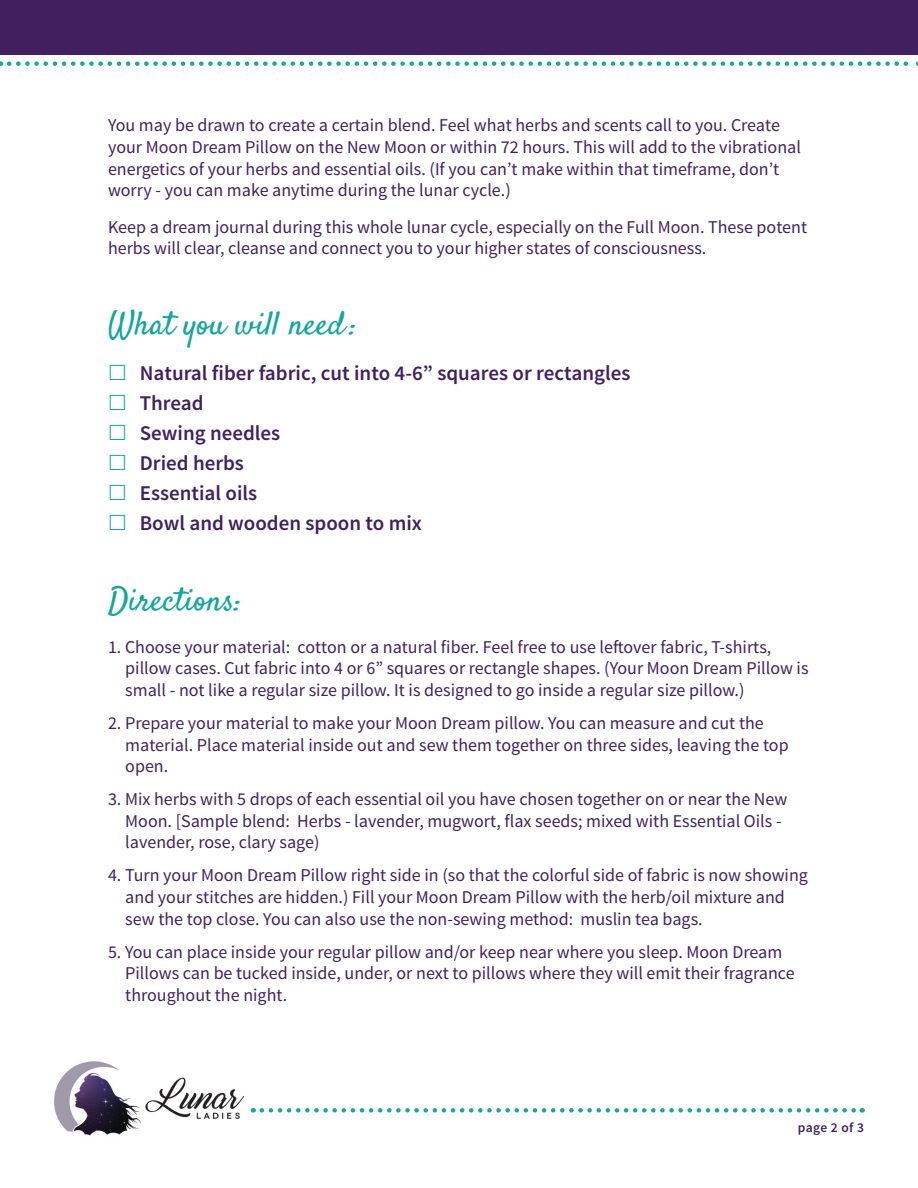
<style>
.page{position:relative;width:918px;height:1188px;background:#fff}
.page>*{position:absolute;margin:0;border:0;box-sizing:border-box;transform-origin:0 0}
.t1{font:33px "Satisfy";color:#12a79d}
.t2{font:600 21px "Source Sans Pro";color:#422060}
.t3{font:18px/21.6px "Source Sans Pro";color:#422060}
.t4{font:600 13.5px "Source Sans Pro";letter-spacing:.02em;color:#422060}
</style>
<div class="page">
<svg style="left:262px;top:1108px;width:601px;height:5px"></svg>
<img style="left:54px;top:1061px;width:190px;height:75px">
<div style="left:0;top:0;width:918px;height:54px;background:#422060"></div>
<svg style="left:9px;top:61px;width:909px;height:5px"></svg>
<p class="t3" style="left:108px;top:115px;width:695px">You may be drawn to create a certain blend. Feel what herbs and scents call to you. Create your Moon Dream Pillow on the New Moon or within 72 hours. This will add to the vibrational energetics of your herbs and essential oils. (If you can’t make within that timeframe, don’t worry - you can make anytime during the lunar cycle.)</p>
<p class="t3" style="left:108px;top:216px;width:701px">Keep a dream journal during this whole lunar cycle, especially on the Full Moon. These potent herbs will clear, cleanse and connect you to your higher states of consciousness.</p>
<p class="t1" style="left:108px;top:303px;width:251px">What you will need :</p>
<p class="t2" style="left:140px;top:360px;width:492px">Natural fiber fabric, cut into 4-6” squares or rectangles</p>
<p class="t2" style="left:140px;top:390px;width:65px">Thread</p>
<p class="t2" style="left:140px;top:420px;width:142px">Sewing needles</p>
<p class="t2" style="left:140px;top:450px;width:106px">Dried herbs</p>
<p class="t2" style="left:140px;top:480px;width:119px">Essential oils</p>
<p class="t2" style="left:140px;top:510px;width:284px">Bowl and wooden spoon to mix</p>
<p class="t1" style="left:108px;top:579px;width:135px">Directions:</p>
<p class="t3" style="left:108px;top:636px;width:665px">1. Choose your material: cotton or a natural fiber. Feel free to use leftover fabric, T-shirts,</p>
<p class="t3" style="left:125px;top:658px;width:685px">pillow cases. Cut fabric into 4 or 6” squares or rectangle shapes. (Your Moon Dream Pillow is</p>
<p class="t3" style="left:125px;top:679px;width:621px">small - not like a regular size pillow. It is designed to go inside a regular size pillow.)</p>
<p class="t3" style="left:108px;top:712px;width:657px">2. Prepare your material to make your Moon Dream pillow. You can measure and cut the</p>
<p class="t3" style="left:125px;top:734px;width:665px">material. Place material inside out and sew them together on three sides, leaving the top</p>
<p class="t3" style="left:125px;top:756px;width:45px">open.</p>
<p class="t3" style="left:108px;top:789px;width:681px">3. Mix herbs with 5 drops of each essential oil you have chosen together on or near the New</p>
<p class="t3" style="left:125px;top:810px;width:658px">Moon. [Sample blend: Herbs - lavender, mugwort, flax seeds; mixed with Essential Oils -</p>
<p class="t3" style="left:125px;top:832px;width:196px">lavender, rose, clary sage)</p>
<p class="t3" style="left:108px;top:865px;width:702px">4. Turn your Moon Dream Pillow right side in (so that the colorful side of fabric is now showing</p>
<p class="t3" style="left:125px;top:886px;width:661px">and your stitches are hidden.) Fill your Moon Dream Pillow with the herb/oil mixture and</p>
<p class="t3" style="left:125px;top:908px;width:579px">sew the top close. You can also use the non-sewing method: muslin tea bags.</p>
<p class="t3" style="left:108px;top:941px;width:676px">5. You can place inside your regular pillow and/or keep near where you sleep. Moon Dream</p>
<p class="t3" style="left:125px;top:963px;width:671px">Pillows can be tucked inside, under, or next to pillows where they will emit their fragrance</p>
<p class="t3" style="left:125px;top:984px;width:164px">throughout the night.</p>
<p class="t4" style="left:798px;top:1119px;width:68px">page 2 of 3</p>
</div>
